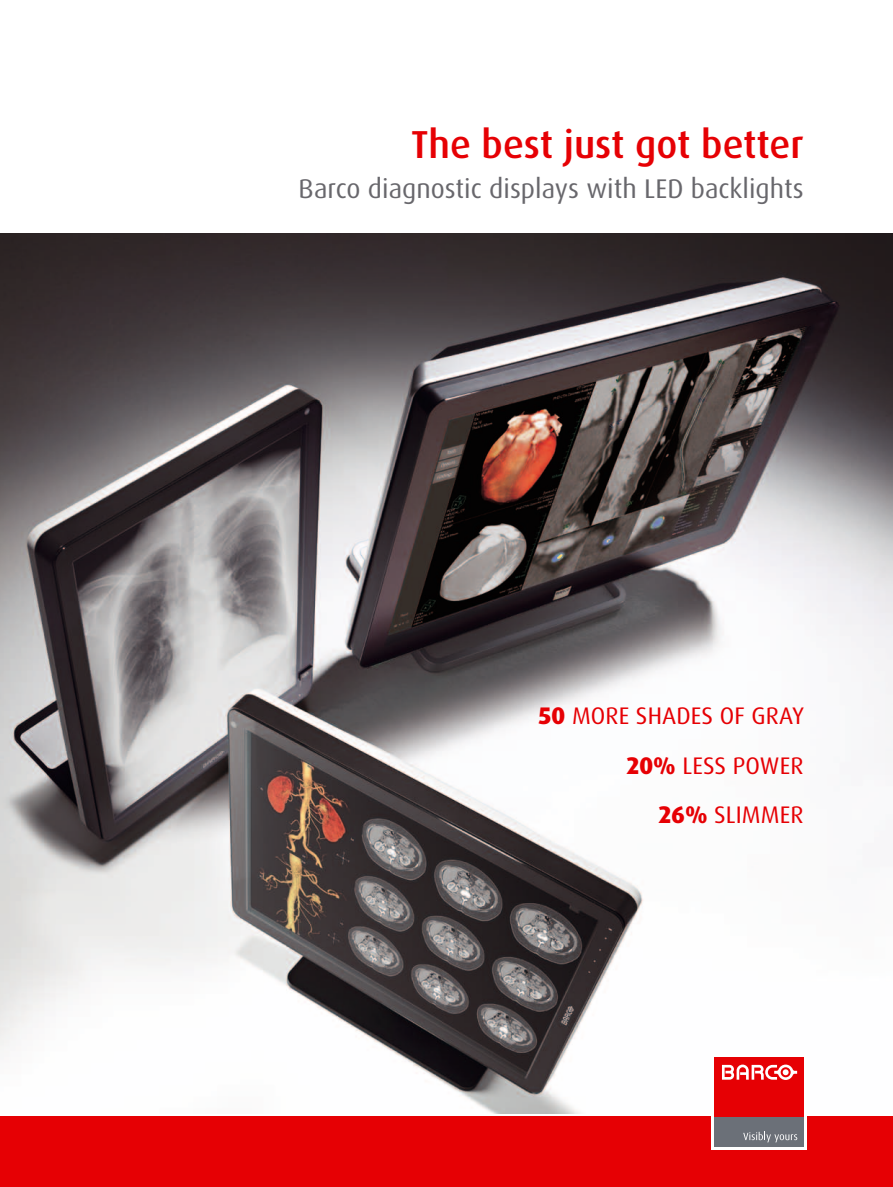
<style>
.page{position:relative;width:893px;height:1187px;background:#fff}
.page>*{position:absolute;margin:0;border:0;box-sizing:border-box;transform-origin:0 0}
.t1{font:500 39px "Dax";color:#e60004}
.t2{font:27px "Dax";color:#68676c}
.t3{font:24px/49.5px "Dax Pro";letter-spacing:.005em;color:#e60004;text-align:right}
.s1{font-weight:800}
</style>
<div class="page">
<img style="left:0;top:234px;width:893px;height:879px">
<div style="left:0;top:1116px;width:893px;height:70px;background:#e60004"></div>
<div style="left:711px;top:1053px;width:96px;height:96px;background:#fff"></div>
<div style="left:714px;top:1116px;width:90px;height:30px;background:#6b7078"></div>
<div style="left:714px;top:1056px;width:90px;height:60px;background:#e60004"></div>
<svg style="left:743px;top:1131px;width:54px;height:11px"></svg>
<svg style="left:722px;top:1064px;width:75px;height:15px"></svg>
<h1 class="t1" style="left:411px;top:122px;width:394px">The best just got better</h1>
<p class="t2" style="left:299px;top:174px;width:507px">Barco diagnostic displays with LED backlights</p>
<p class="t3" style="left:539px;top:691px;width:267px"><span class="s1">50</span> MORE SHADES OF GRAY<br><span class="s1">20%</span> LESS POWER<br><span class="s1">26%</span> SLIMMER</p>
</div>
